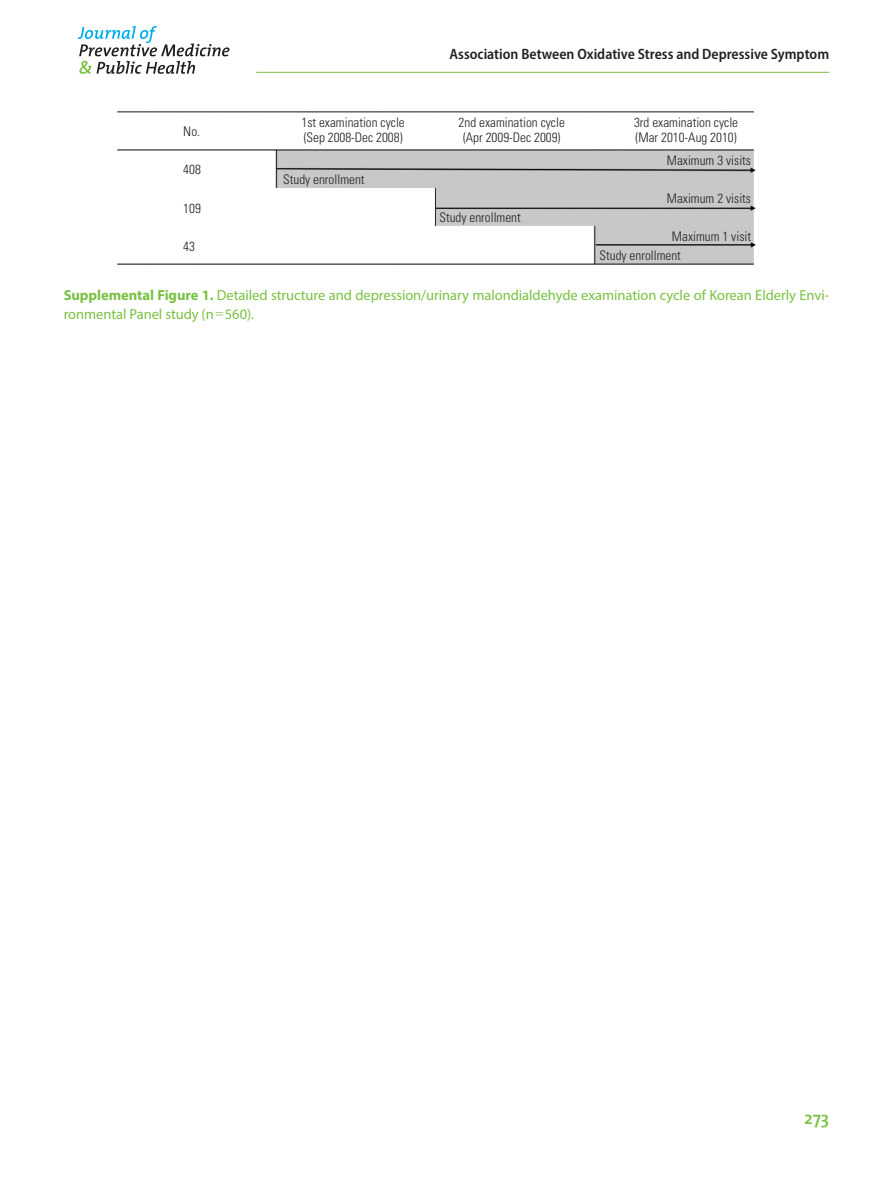
<style>
.page{position:relative;width:893px;height:1191px;background:#fff}
.page>*{position:absolute;margin:0;border:0;box-sizing:border-box;transform-origin:0 0}
.t1{font:600 18px "The Mix";color:#79c142}
.t2{font:600 semi-condensed 15px "Myriad Pro";color:#231f20}
.jpmph_표그림캡션{font:14.55px/18.8px "Myriad Pro";letter-spacing:-.005em;color:#79c142}
.jpmph_표본문{font:300 condensed 13.2px "Univers LT Std";color:#231f20}
.s1{font-weight:700}
.s2{font-family:"Dotum"}
</style>
<div class="page">
<hr style="left:256px;top:72px;width:573px;height:1px;background:#79c142">
<svg style="left:78px;top:26px;width:152px;height:48px"></svg>
<img style="left:117px;top:111px;width:639px;height:154px">
<p class="jpmph_표본문" style="left:183px;top:123px;width:18px">No.</p>
<p class="jpmph_표본문" style="left:183px;top:162px;width:19px">408</p>
<p class="jpmph_표본문" style="left:183px;top:200px;width:19px">109</p>
<p class="jpmph_표본문" style="left:183px;top:238px;width:13px">43</p>
<p class="jpmph_표본문" style="left:301px;top:114px;width:105px">1st examination cycle</p>
<p class="jpmph_표본문" style="left:304px;top:129px;width:100px">(Sep 2008-Dec 2008)</p>
<p class="jpmph_표본문" style="left:283px;top:172px;width:83px">Study enrollment</p>
<p class="t2" style="left:449px;top:45px;width:381px">Association Between Oxidative Stress and Depressive Symptom</p>
<p class="jpmph_표본문" style="left:459px;top:114px;width:108px">2nd examination cycle</p>
<p class="jpmph_표본문" style="left:463px;top:129px;width:99px">(Apr 2009-Dec 2009)</p>
<p class="jpmph_표본문" style="left:439px;top:210px;width:83px">Study enrollment</p>
<p class="jpmph_표본문" style="left:634px;top:114px;width:106px">3rd examination cycle</p>
<p class="jpmph_표본문" style="left:635px;top:129px;width:103px">(Mar 2010-Aug 2010)</p>
<p class="jpmph_표본문" style="left:667px;top:153px;width:86px">Maximum 3 visits</p>
<p class="jpmph_표본문" style="left:667px;top:190px;width:86px">Maximum 2 visits</p>
<p class="jpmph_표본문" style="left:672px;top:228px;width:81px">Maximum 1 visit</p>
<p class="jpmph_표본문" style="left:600px;top:248px;width:83px">Study enrollment</p>
<p class="jpmph_표그림캡션" style="left:64px;top:286px;width:767px"><span class="s1">Supplemental Figure 1.</span> Detailed structure and depression/urinary malondialdehyde examination cycle of Korean Elderly Envi&shy;ronmental Panel study (n<span class="s2">=</span>560).</p>
<h1 class="t1" style="left:804px;top:1103px;width:27px">273</h1>
</div>
